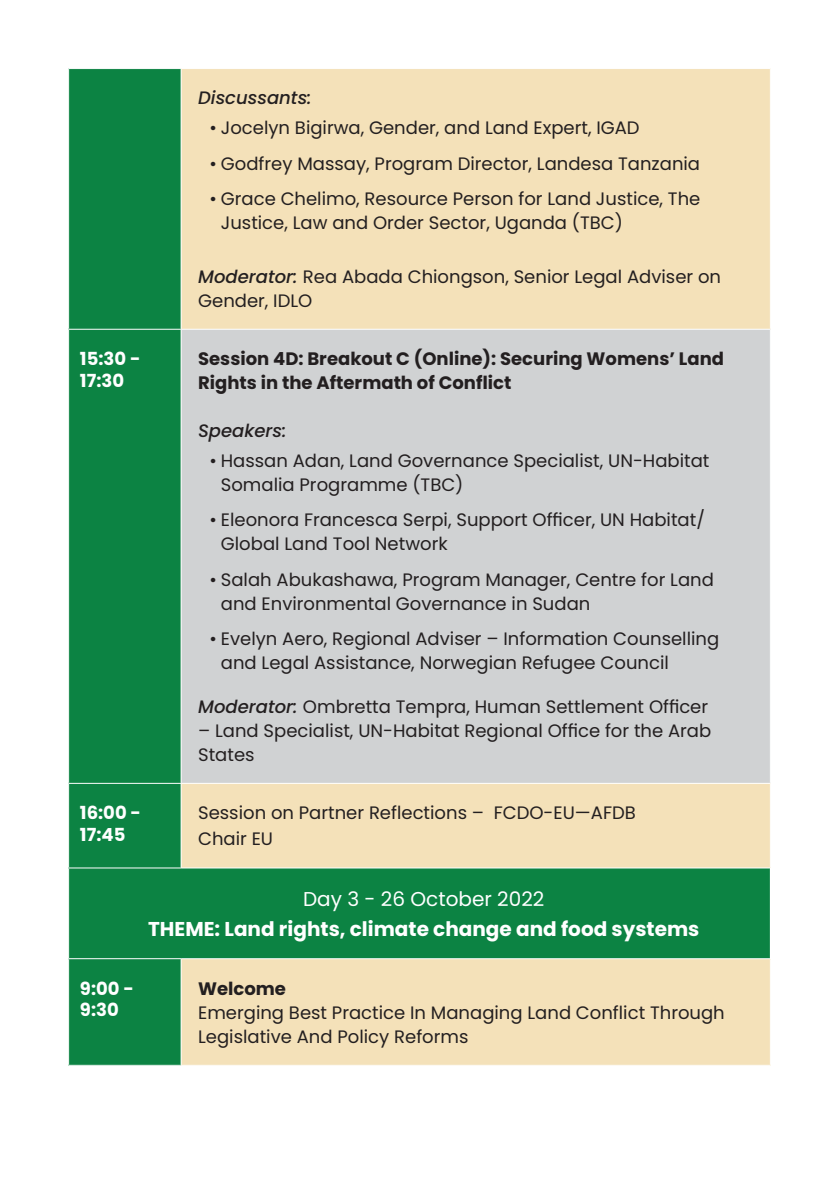
<style>
.page{position:relative;width:840px;height:1191px;background:#fff}
.page>*{position:absolute;margin:0;border:0;box-sizing:border-box;transform-origin:0 0}
.t1{font:700 20px "Poppins";color:#fff}
.t2{font:20px "Poppins";color:#fff}
.t3{font:18px/24px "Poppins";color:#231f20}
.t4{font:700 18px/24px "Poppins";color:#231f20}
.t5{font:700 18px/21.6px "Poppins";color:#fff}
.t6{font:italic 500 18px "Poppins";color:#231f20}
.s1{font-weight:500;font-style:italic}
</style>
<div class="page">
<div style="left:69px;top:69px;width:112px;height:260px;background:#0c8343"></div>
<div style="left:181px;top:69px;width:589px;height:260px;background:#f4e1b9"></div>
<div style="left:69px;top:329px;width:112px;height:454px;background:#0c8343"></div>
<div style="left:181px;top:329px;width:589px;height:454px;background:#d0d2d3"></div>
<div style="left:69px;top:783px;width:112px;height:85px;background:#0c8343"></div>
<div style="left:181px;top:783px;width:589px;height:85px;background:#f4e1b9"></div>
<div style="left:69px;top:868px;width:701px;height:90px;background:#0c8343"></div>
<div style="left:69px;top:958px;width:112px;height:107px;background:#0c8343"></div>
<div style="left:181px;top:958px;width:589px;height:107px;background:#f4e1b9"></div>
<hr style="left:769px;top:69px;width:1px;height:260px;background:#fff">
<hr style="left:769px;top:784px;width:1px;height:83px;background:#fff">
<hr style="left:769px;top:868px;width:1px;height:90px;background:#fff">
<hr style="left:68px;top:329px;width:113px;height:1px;background:#fff">
<hr style="left:68px;top:783px;width:113px;height:1px;background:#fff">
<hr style="left:68px;top:867px;width:113px;height:1px;background:#fff">
<hr style="left:68px;top:958px;width:113px;height:1px;background:#fff">
<hr style="left:68px;top:1064px;width:113px;height:1px;background:#fff">
<hr style="left:180px;top:69px;width:1px;height:260px;background:#fff">
<hr style="left:181px;top:329px;width:589px;height:1px;background:#fff">
<hr style="left:180px;top:330px;width:1px;height:453px;background:#fff">
<hr style="left:769px;top:330px;width:1px;height:453px;background:#fff">
<hr style="left:181px;top:783px;width:589px;height:1px;background:#fff">
<hr style="left:180px;top:784px;width:1px;height:83px;background:#fff">
<hr style="left:181px;top:867px;width:589px;height:1px;background:#fff">
<hr style="left:180px;top:959px;width:1px;height:105px;background:#fff">
<hr style="left:181px;top:958px;width:589px;height:1px;background:#fff">
<hr style="left:769px;top:959px;width:1px;height:105px;background:#fff">
<hr style="left:181px;top:1064px;width:589px;height:1px;background:#fff">
<p class="t6" style="left:198px;top:88px;width:115px">Discussants:</p>
<p class="t3" style="left:209px;top:116px;width:431px">• Jocelyn Bigirwa, Gender, and Land Expert, IGAD</p>
<p class="t3" style="left:209px;top:151px;width:492px">• Godfrey Massay, Program Director, Landesa Tanzania</p>
<p class="t3" style="left:221px;top:187px;width:481px;text-indent:-11px">• Grace Chelimo, Resource Person for Land Justice, The<br>Justice, Law and Order Sector, Uganda (TBC)</p>
<p class="t3" style="left:198px;top:264px;width:524px"><span class="s1">Moderator:</span> Rea Abada Chiongson, Senior Legal Adviser on<br>Gender, IDLO</p>
<p class="t5" style="left:80px;top:348px;width:62px">15:30 -<br>17:30</p>
<p class="t4" style="left:198px;top:347px;width:527px">Session 4D: Breakout C (Online): Securing Womens’ Land<br>Rights in the Aftermath of Conflict</p>
<p class="t6" style="left:198px;top:420px;width:90px">Speakers:</p>
<p class="t3" style="left:221px;top:449px;width:490px;text-indent:-11px">• Hassan Adan, Land Governance Specialist, UN-Habitat<br>Somalia Programme (TBC)</p>
<p class="t3" style="left:221px;top:508px;width:485px;text-indent:-11px">• Eleonora Francesca Serpi, Support Officer, UN Habitat/<br>Global Land Tool Network</p>
<p class="t3" style="left:221px;top:567px;width:494px;text-indent:-11px">• Salah Abukashawa, Program Manager, Centre for Land and Environmental Governance in Sudan</p>
<p class="t3" style="left:221px;top:627px;width:499px;text-indent:-11px">• Evelyn Aero, Regional Adviser – Information Counselling and Legal Assistance, Norwegian Refugee Council</p>
<p class="t3" style="left:198px;top:694px;width:511px"><span class="s1">Moderator:</span> Ombretta Tempra, Human Settlement Officer</p>
<p class="t3" style="left:198px;top:718px;width:514px">– Land Specialist, UN-Habitat Regional Office for the Arab<br>States</p>
<p class="t5" style="left:80px;top:802px;width:63px">16:00 -<br>17:45</p>
<p class="t3" style="left:198px;top:801px;width:439px">Session on Partner Reflections – FCDO-EU—AFDB</p>
<p class="t3" style="left:198px;top:827px;width:76px">Chair EU</p>
<p class="t2" style="left:303px;top:887px;width:242px">Day 3 - 26 October 2022</p>
<p class="t1" style="left:148px;top:917px;width:552px">THEME: Land rights, climate change and food systems</p>
<p class="t5" style="left:80px;top:977px;width:55px">9:00 -<br>9:30</p>
<p class="t4" style="left:198px;top:976px;width:89px">Welcome</p>
<p class="t3" style="left:198px;top:1000px;width:528px">Emerging Best Practice In Managing Land Conflict Through<br>Legislative And Policy Reforms</p>
</div>
